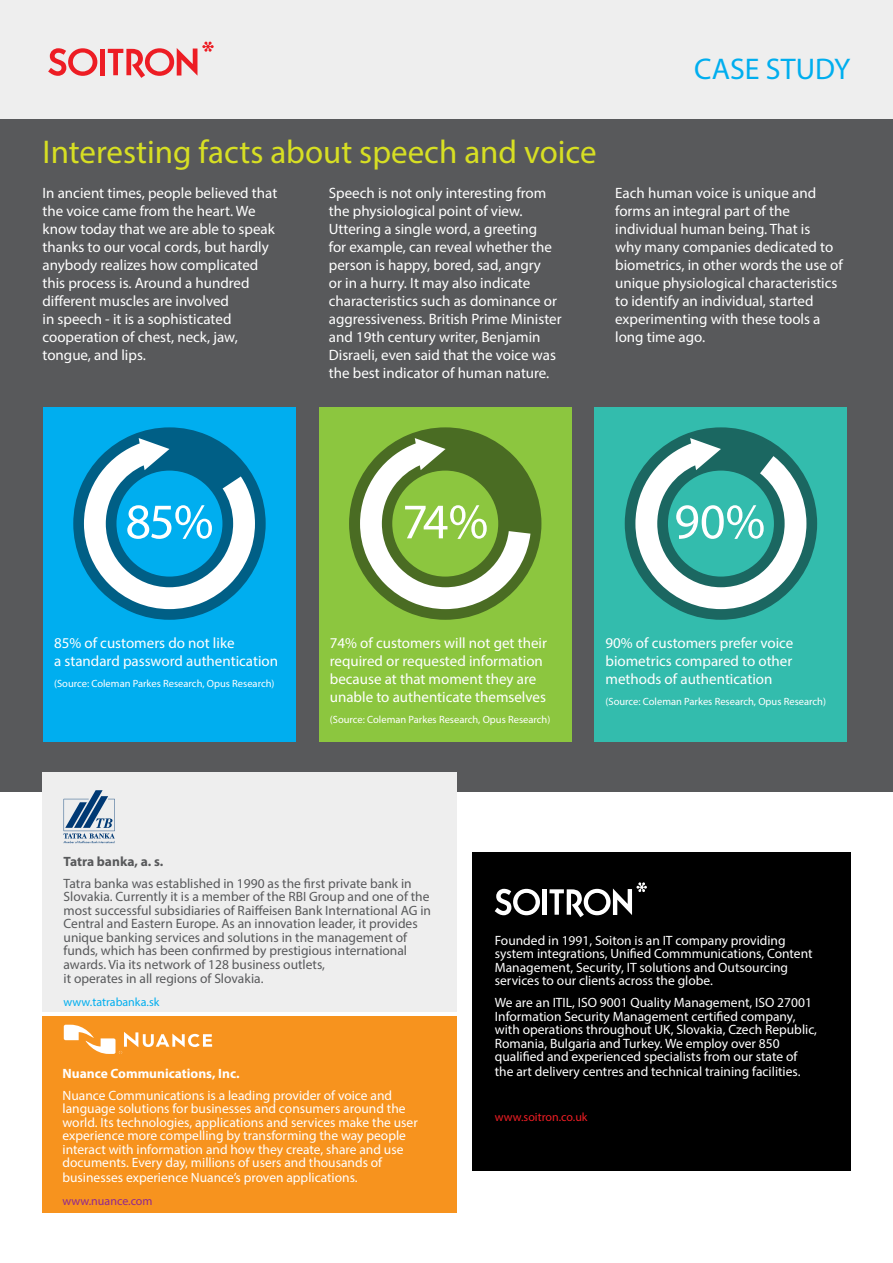
<style>
.page{position:relative;width:893px;height:1263px;background:#fff}
.page>*{position:absolute;margin:0;border:0;box-sizing:border-box;transform-origin:0 0}
.t1{font:50.1px "Myriad Pro";color:#fff}
.t2{font:33px "Myriad Pro";color:#d7df23}
.t3{font:30px "Myriad Pro";color:#00aeef}
.t4{font:15px/18px "Myriad Pro";color:#fff}
.t5{font:13.5px/13.6px "Myriad Pro";color:#fff}
.t6{font:13.5px/13.6px "Myriad Pro";color:#58595b}
.t7{font:700 13.5px "Myriad Pro";color:#fff}
.t8{font:700 13.5px "Myriad Pro";color:#58595b}
.t9{font:12px "Myriad Pro";color:#00aeef}
.t10{font:12px "Myriad Pro";color:#ed1d24}
.t11{font:12px "Myriad Pro";color:#91278f}
.t12{font:10.5px "Myriad Pro";color:#fff}
</style>
<div class="page">
<div style="left:0;top:0;width:893px;height:119px;background:#eee"></div>
<div style="left:0;top:119px;width:893px;height:673px;background:#58595b"></div>
<div style="left:43px;top:408px;width:253px;height:334px;background:#00aeef"></div>
<div style="left:319px;top:408px;width:252px;height:334px;background:#8cc63f"></div>
<div style="left:595px;top:408px;width:252px;height:334px;background:#33bcad"></div>
<svg style="left:73px;top:427px;width:193px;height:193px"></svg>
<svg style="left:349px;top:427px;width:192px;height:193px"></svg>
<svg style="left:625px;top:427px;width:192px;height:193px"></svg>
<div style="left:42px;top:1016px;width:415px;height:196px;background:#f7931e"></div>
<svg style="left:64px;top:1025px;width:148px;height:29px"></svg>
<div style="left:42px;top:772px;width:415px;height:240px;background:#eee"></div>
<svg style="left:64px;top:790px;width:51px;height:53px"></svg>
<div style="left:472px;top:852px;width:378px;height:319px;background:#000"></div>
<div style="left:100px;top:49px;width:5px;height:26px;background:#ed1d24"></div>
<svg style="left:108px;top:42px;width:106px;height:36px"></svg>
<svg style="left:48px;top:48px;width:49px;height:28px"></svg>
<div style="left:542px;top:889px;width:5px;height:26px;background:#fff"></div>
<svg style="left:549px;top:882px;width:98px;height:35px"></svg>
<svg style="left:495px;top:889px;width:45px;height:26px"></svg>
<h2 class="t2" style="left:43px;top:131px;width:556px">Interesting facts about speech and voice</h2>
<h3 class="t3" style="left:694px;top:50px;width:158px">CASE STUDY</h3>
<p class="t4" style="left:43px;top:184px;width:236px">In ancient times, people believed that the voice came from the heart. We know today that we are able to speak thanks to our vocal cords, but hardly anybody realizes how complicated this process is. Around a hundred different muscles are involved<br>in speech - it is a sophisticated cooperation of chest, neck, jaw, tongue, and lips.</p>
<p class="t4" style="left:329px;top:184px;width:234px">Speech is not only interesting from the physiological point of view.<br>Uttering a single word, a greeting<br>for example, can reveal whether the person is happy, bored, sad, angry<br>or in a hurry. It may also indicate characteristics such as dominance or aggressiveness. British Prime Minister and 19th century writer, Benjamin Disraeli, even said that the voice was the best indicator of human nature.</p>
<p class="t4" style="left:615px;top:184px;width:229px">Each human voice is unique and forms an integral part of the individual human being. That is<br>why many companies dedicated to biometrics, in other words the use of unique physiological characteristics to identify an individual, started experimenting with these tools a long time ago.</p>
<h1 class="t1" style="left:125px;top:491px;width:90px">85%</h1>
<h1 class="t1" style="left:402px;top:491px;width:88px">74%</h1>
<h1 class="t1" style="left:674px;top:491px;width:93px">90%</h1>
<p class="t4" style="left:54px;top:634px;width:226px">85% of customers do not like<br>a standard password authentication</p>
<p class="t12" style="left:54px;top:677px;width:222px">(Source: Coleman Parkes Research, Opus Research)</p>
<p class="t4" style="left:330px;top:634px;width:219px">74% of customers will not get their required or requested information because at that moment they are unable to authenticate themselves</p>
<p class="t12" style="left:330px;top:713px;width:222px">(Source: Coleman Parkes Research, Opus Research)</p>
<p class="t4" style="left:605px;top:634px;width:189px;text-align:justify">90% of customers prefer voice biometrics compared to other methods of authentication</p>
<p class="t12" style="left:605px;top:695px;width:222px">(Source: Coleman Parkes Research, Opus Research)</p>
<p class="t8" style="left:64px;top:852px;width:101px">Tatra banka, a. s.</p>
<p class="t6" style="left:64px;top:876px;width:369px">Tatra banka was established in 1990 as the first private bank in Slovakia. Currently it is a member of the RBI Group and one of the most successful subsidiaries of Raiffeisen Bank International AG in Central and Eastern Europe. As an innovation leader, it provides unique banking services and solutions in the management of funds, which has been confirmed by prestigious international awards. Via its network of 128 business outlets,<br>it operates in all regions of Slovakia.</p>
<p class="t9" style="left:64px;top:995px;width:97px">www.tatrabanka.sk</p>
<p class="t7" style="left:63px;top:1064px;width:179px">Nuance Communications, Inc.</p>
<p class="t5" style="left:63px;top:1088px;width:357px">Nuance Communications is a leading provider of voice and language solutions for businesses and consumers around the world. Its technologies, applications and services make the user experience more compelling by transforming the way people interact with information and how they create, share and use documents. Every day, millions of users and thousands of businesses experience Nuance’s proven applications.</p>
<p class="t11" style="left:63px;top:1193px;width:92px">www.nuance.com</p>
<p class="t5" style="left:495px;top:933px;width:319px">Founded in 1991, Soiton is an IT company providing system integrations, Unified Commmunications, Content Management, Security, IT solutions and Outsourcing services to our clients across the globe.</p>
<p class="t5" style="left:495px;top:995px;width:324px">We are an ITIL, ISO 9001 Quality Management, ISO 27001<br>Information Security Management certified company, with operations throughout UK, Slovakia, Czech Republic, Romania, Bulgaria and Turkey. We employ over 850 qualified and experienced specialists from our state of the art delivery centres and technical training facilities.</p>
<p class="t10" style="left:495px;top:1110px;width:94px">www.soitron.co.uk</p>
</div>
